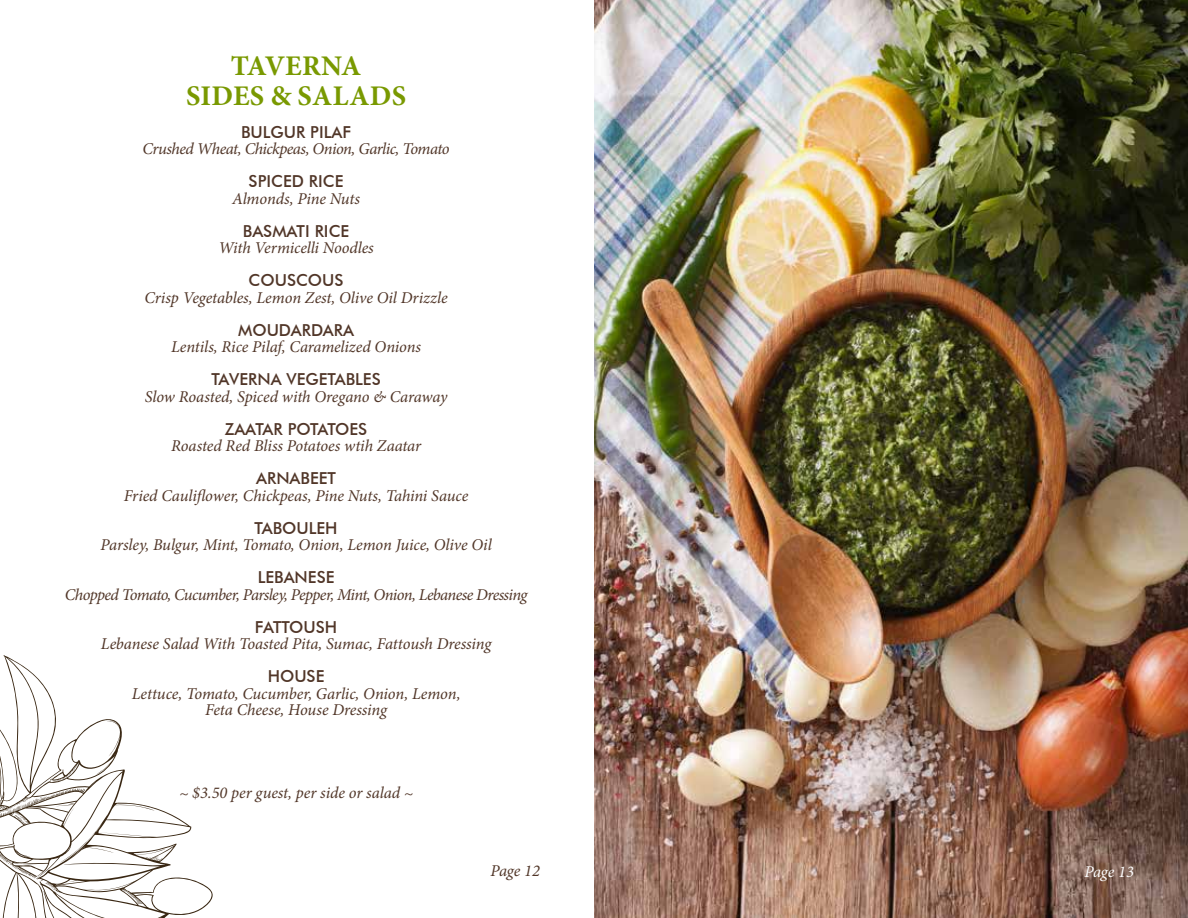
<style>
.page{position:relative;width:1188px;height:918px;background:#fff}
.page>*{position:absolute;margin:0;border:0;box-sizing:border-box;transform-origin:0 0}
.t1{font:700 28.5px/30px "Minion Pro";letter-spacing:.01em;color:#799900;text-align:center}
.t2{font:italic 16.5px/16.5px "Minion Pro";letter-spacing:-.01em;color:#513628;text-align:center}
.t3{font:500 16.5px "Futura BT";color:#513628}
.t4{font:italic 16.5px "Minion Pro";letter-spacing:-.04em;color:#513628}
.t5{font:italic 16.5px "Minion Pro";letter-spacing:-.035em;color:#513628}
.t6{font:500 16.5px "Futura BT";letter-spacing:-.02em;color:#513628}
.t7{font:italic 16.5px "Minion Pro";letter-spacing:-.01em;color:#fff}
</style>
<div class="page">
<svg style="left:0;top:655px;width:213px;height:263px"></svg>
<img style="left:594px;top:0;width:594px;height:918px">
<h1 class="t1" style="left:186px;top:50px;width:222px">TAVERNA<br>SIDES &amp; SALADS</h1>
<p class="t3" style="left:241px;top:122px;width:112px">BULGUR PILAF</p>
<p class="t5" style="left:143px;top:138px;width:308px">Crushed Wheat, Chickpeas, Onion, Garlic, Tomato</p>
<p class="t3" style="left:249px;top:171px;width:96px">SPICED RICE</p>
<p class="t2" style="left:232px;top:190px;width:129px">Almonds, Pine Nuts</p>
<p class="t3" style="left:243px;top:221px;width:108px">BASMATI RICE</p>
<p class="t2" style="left:218px;top:240px;width:157px">With Vermicelli Noodles</p>
<p class="t3" style="left:249px;top:270px;width:96px">COUSCOUS</p>
<p class="t2" style="left:145px;top:289px;width:305px">Crisp Vegetables, Lemon Zest, Olive Oil Drizzle</p>
<p class="t3" style="left:238px;top:320px;width:117px">MOUDARDARA</p>
<p class="t2" style="left:171px;top:339px;width:252px">Lentils, Rice Pilaf, Caramelized Onions</p>
<p class="t3" style="left:211px;top:369px;width:171px">TAVERNA VEGETABLES</p>
<p class="t2" style="left:145px;top:388px;width:304px">Slow Roasted, Spiced with Oregano &amp; Caraway</p>
<p class="t6" style="left:225px;top:419px;width:144px">ZAATAR POTATOES</p>
<p class="t2" style="left:171px;top:438px;width:252px">Roasted Red Bliss Potatoes wtih Zaatar</p>
<p class="t3" style="left:256px;top:468px;width:81px">ARNABEET</p>
<p class="t2" style="left:124px;top:487px;width:346px">Fried Cauliflower, Chickpeas, Pine Nuts, Tahini Sauce</p>
<p class="t3" style="left:255px;top:518px;width:85px">TABOULEH</p>
<p class="t2" style="left:100px;top:537px;width:393px">Parsley, Bulgur, Mint, Tomato, Onion, Lemon Juice, Olive Oil</p>
<p class="t3" style="left:258px;top:567px;width:78px">LEBANESE</p>
<p class="t4" style="left:65px;top:583px;width:464px">Chopped Tomato, Cucumber, Parsley, Pepper, Mint, Onion, Lebanese Dressing</p>
<p class="t3" style="left:255px;top:617px;width:84px">FATTOUSH</p>
<p class="t2" style="left:101px;top:636px;width:392px">Lebanese Salad With Toasted Pita, Sumac, Fattoush Dressing</p>
<p class="t3" style="left:268px;top:666px;width:58px">HOUSE</p>
<p class="t2" style="left:132px;top:685px;width:330px">Lettuce, Tomato, Cucumber, Garlic, Onion, Lemon,<br>Feta Cheese, House Dressing</p>
<p class="t2" style="left:179px;top:784px;width:236px">~ $3.50 per guest, per side or salad ~</p>
<p class="t2" style="left:490px;top:862px;width:51px">Page 12</p>
<p class="t7" style="left:1084px;top:861px;width:51px">Page 13</p>
</div>
